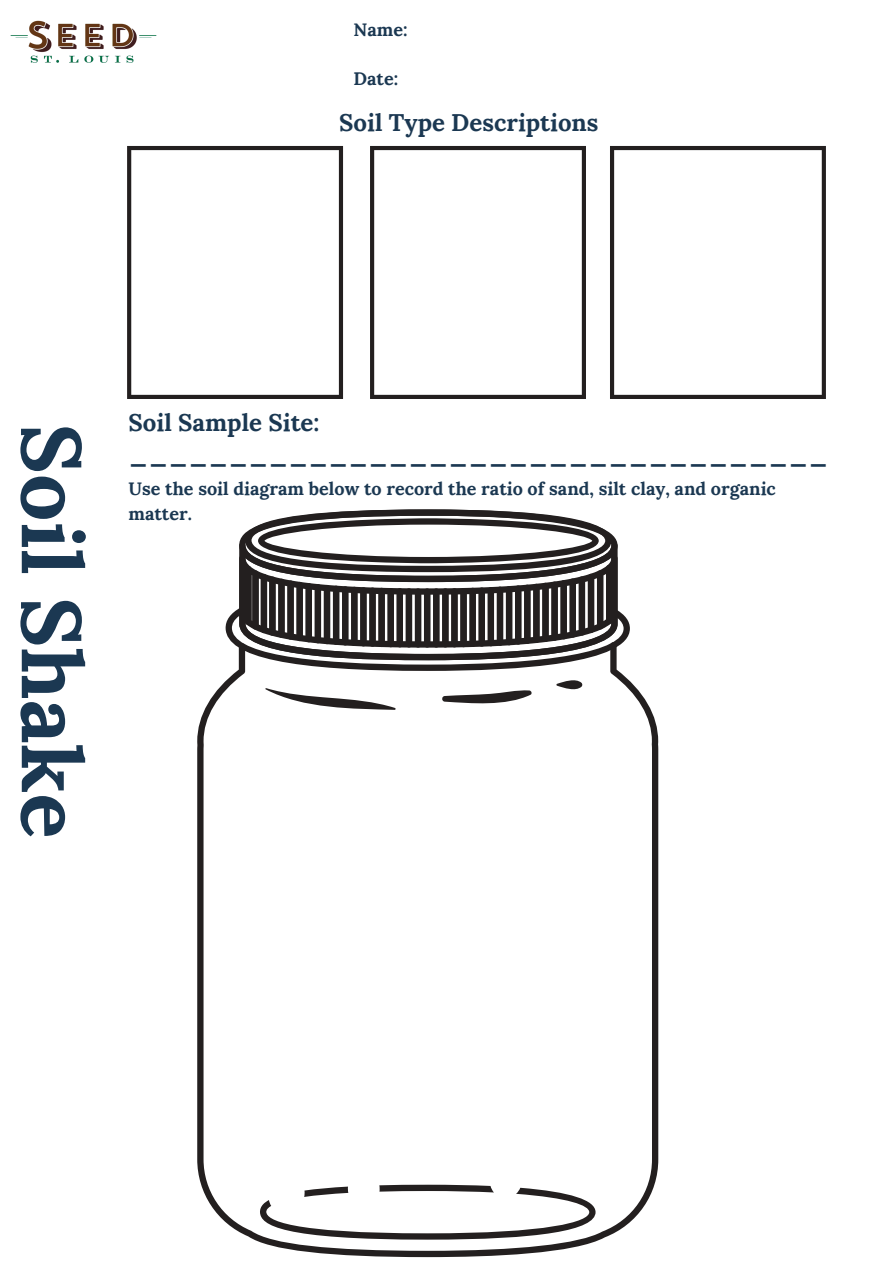
<style>
.page{position:relative;width:893px;height:1264px;background:#fff}
.page>*{position:absolute;margin:0;border:0;box-sizing:border-box;transform-origin:0 0}
.t1{font:700 83.85px "Lora";color:#1b3852}
.t2{font:700 24px/32.7px "Lora";color:#1b3852}
.t3{font:700 18px/24.8px "Lora";color:#1b3852}
</style>
<div class="page">
<svg style="left:225px;top:509px;width:405px;height:133px"></svg>
<svg style="left:197px;top:642px;width:461px;height:615px"></svg>
<svg style="left:265px;top:688px;width:131px;height:22px"></svg>
<svg style="left:441px;top:689px;width:91px;height:17px"></svg>
<svg style="left:556px;top:677px;width:26px;height:15px"></svg>
<svg style="left:127px;top:146px;width:216px;height:253px"></svg>
<svg style="left:370px;top:146px;width:216px;height:253px"></svg>
<svg style="left:610px;top:146px;width:215px;height:253px"></svg>
<img style="left:10px;top:20px;width:147px;height:43px">
<p class="t3" style="left:353px;top:17px;width:56px">Name:</p>
<p class="t3" style="left:353px;top:66px;width:46px">Date:</p>
<h2 class="t2" style="left:339px;top:106px;width:261px">Soil Type Descriptions</h2>
<h1 class="t1" style="left:106px;top:424px;width:416px;rotate:90deg">Soil Shake</h1>
<h2 class="t2" style="left:128px;top:405px;width:701px">Soil Sample Site: ___________________________________</h2>
<p class="t3" style="left:128px;top:476px;width:649px">Use the soil diagram below to record the ratio of sand, silt clay, and organic matter.</p>
</div>
